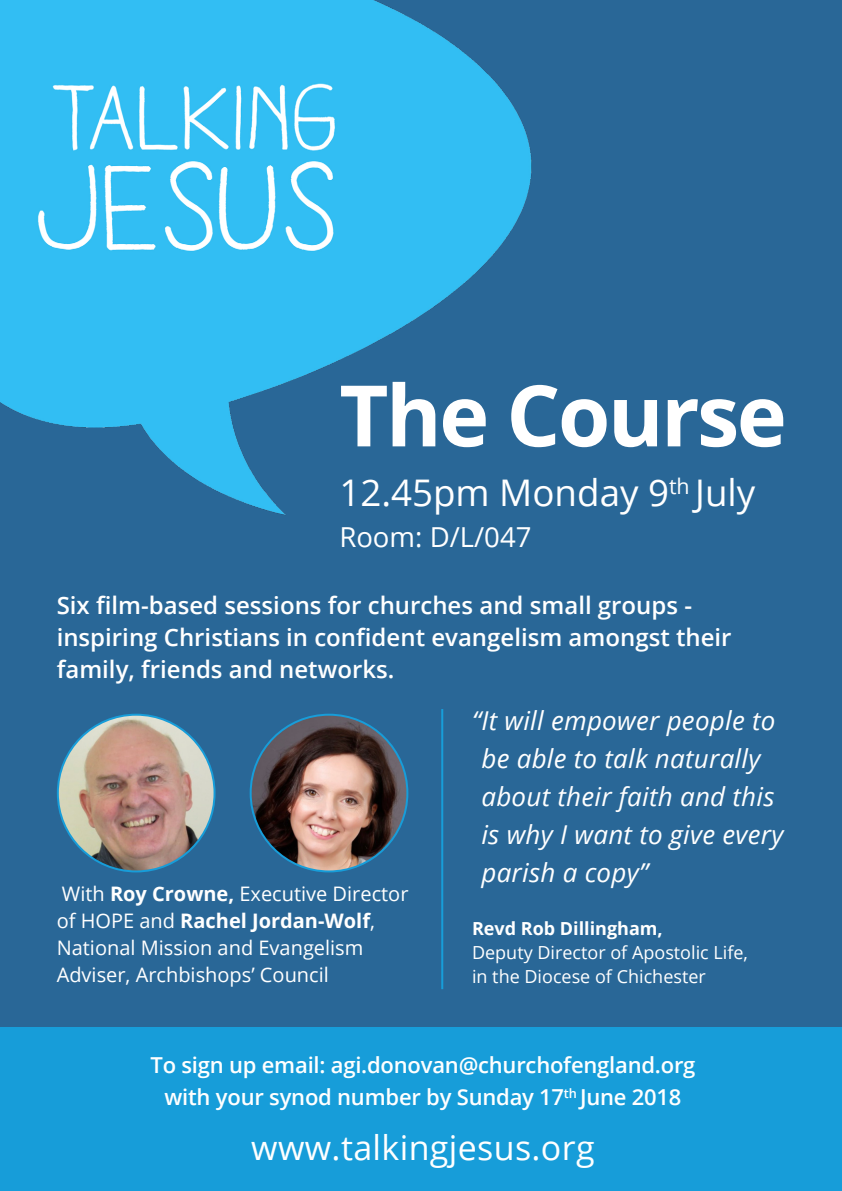
<style>
.page{position:relative;width:842px;height:1191px;background:#296797}
.page>*{position:absolute;margin:0;border:0;box-sizing:border-box;transform-origin:0 0}
.t1{font:700 84.8px "Open Sans";letter-spacing:-.03em;color:#fff}
.t2{font:36.8px "Open Sans";color:#fff}
.t3{font:34px "Open Sans";letter-spacing:.01em;color:#fff}
.t4{font:27.6px "Open Sans";color:#fff}
.t5{font:italic 26px/38px "Open Sans";letter-spacing:.01em;color:#fff}
.t6{font:600 24px/32px "Open Sans";color:#fff}
.t7{font:600 22px/32px "Open Sans";letter-spacing:-.01em;color:#fff;text-align:center}
.t8{font:20px/27px "Open Sans";color:#fff}
.t9{font:18px/24px "Open Sans";color:#fff}
.s1{font-weight:700}
</style>
<div class="page">
<div style="left:0;top:1028px;width:842px;height:163px;background:#179dd9"></div>
<img style="left:0;top:0;width:532px;height:515px">
<img style="left:58px;top:714px;width:157px;height:157px;border-radius:78px">
<img style="left:251px;top:714px;width:156px;height:157px;border-radius:78px">
<hr style="left:441px;top:709px;width:2px;height:280px;background:#179dd9">
<p class="t1" style="left:339px;top:356px;width:449px">The Course</p>
<p class="t2" style="left:339px;top:467px;width:418px">12.45pm Monday 9<sup>th</sup> July</p>
<p class="t4" style="left:339px;top:518px;width:194px">Room: D/L/047</p>
<p class="t6" style="left:57px;top:588px;width:676px">Six film-based sessions for churches and small groups - inspiring Christians in confident evangelism amongst their family, friends and networks.</p>
<p class="t8" style="left:57px;top:880px;width:353px">With <span class="s1">Roy Crowne,</span> Executive Director of HOPE and <span class="s1">Rachel Jordan-Wolf</span>, National Mission and Evangelism Adviser, Archbishops’ Council</p>
<p class="t5" style="left:481px;top:701px;width:303px;text-indent:-9px">“It will empower people to be able to talk naturally about their faith and this is why I want to give every parish a copy”</p>
<p class="t9" style="left:472px;top:915px;width:277px"><span class="s1">Revd Rob Dillingham,<br></span>Deputy Director of Apostolic Life, in the Diocese of Chichester</p>
<p class="t7" style="left:150px;top:1048px;width:546px">To sign up email: agi.donovan@churchofengland.org with your synod number by Sunday 17<sup>th</sup> June 2018</p>
<p class="t3" style="left:251px;top:1124px;width:345px">www.talkingjesus.org</p>
</div>
